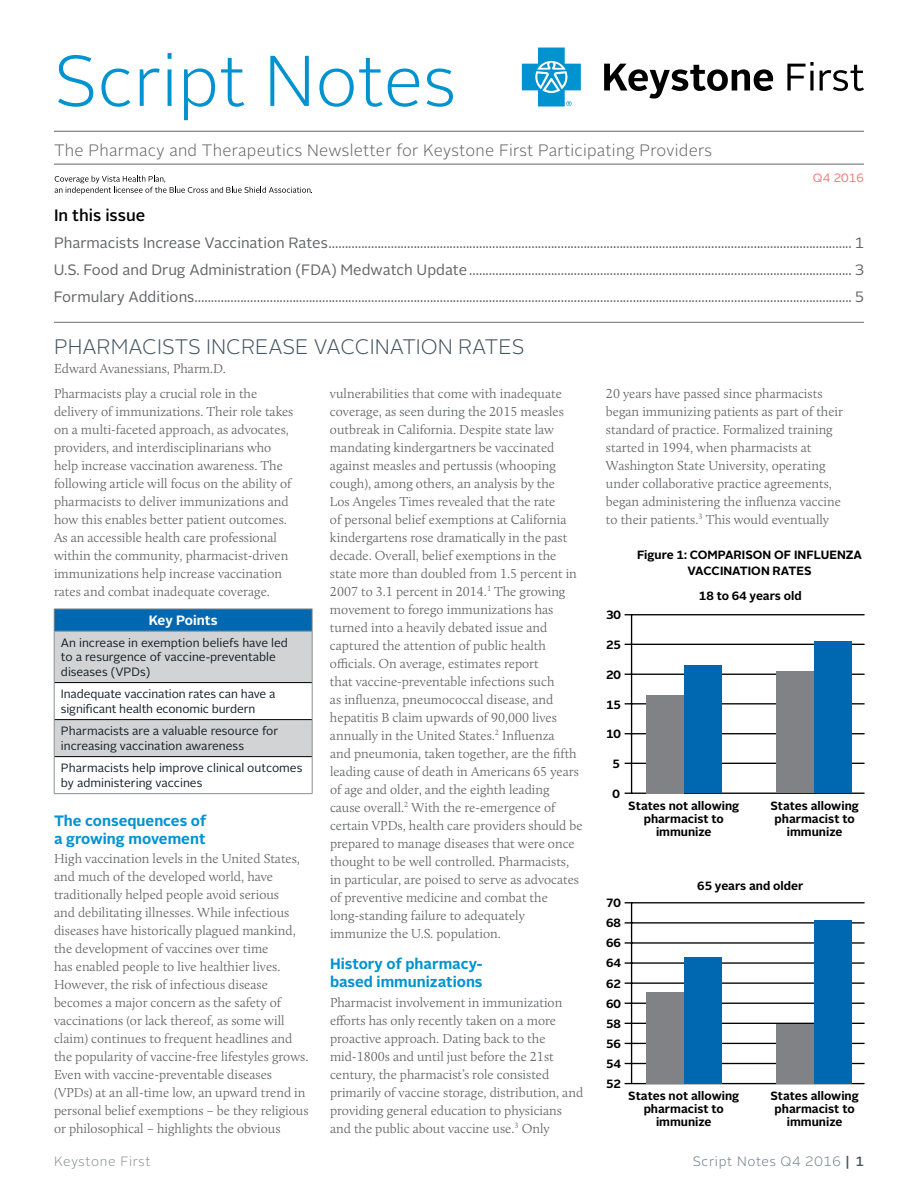
<style>
.page{position:relative;width:918px;height:1188px;background:#fff}
.page>*{position:absolute;margin:0;border:0;box-sizing:border-box;transform-origin:0 0}
.t1{font:300 71.55px "Alright Sans";color:#0093d0}
.t2{font:300 21px "Alright Sans";color:#455560}
.t3{font:300 16.5px "Alright Sans";letter-spacing:.015em;color:#636466}
.t4{font:500 16.5px "Alright Sans";color:#000}
.t5{font:15px/27px "Alright Sans";color:#636466;text-align:justify}
.t6{font:700 15px/18px "Alright Sans";color:#0093d0}
.t7{font:300 13.5px/18px "Calluna";color:#636466}
.t8{font:300 13.5px "Alright Sans";letter-spacing:.05em;color:#6c7b86}
.t9{font:300 13.5px "Alright Sans";letter-spacing:.045em;color:#8b8e90}
.t10{font:700 13.5px "Alright Sans";color:#fff}
.t11{font:12px/14.4px "Alright Sans";color:#152128}
.t12{font:700 12px/13.4px "Alright Sans";color:#000;text-align:center}
.t13{font:12px "Alright Sans";letter-spacing:.015em;color:#f3776f}
.s1{font-weight:500;color:#455560}
</style>
<div class="page">
<hr style="left:54px;top:322px;width:810px;height:1px;background:#6d6e71">
<svg style="left:54px;top:609px;width:259px;height:148px"></svg>
<hr style="left:54px;top:631px;width:258px;height:1px;background:#8b8e90">
<hr style="left:54px;top:631px;width:1px;height:52px;background:#8b8e90">
<hr style="left:312px;top:631px;width:1px;height:52px;background:#8b8e90">
<hr style="left:54px;top:683px;width:1px;height:37px;background:#8b8e90">
<hr style="left:312px;top:683px;width:1px;height:37px;background:#8b8e90">
<hr style="left:54px;top:720px;width:1px;height:37px;background:#8b8e90">
<hr style="left:312px;top:720px;width:1px;height:37px;background:#8b8e90">
<hr style="left:54px;top:757px;width:1px;height:36px;background:#8b8e90">
<hr style="left:312px;top:757px;width:1px;height:36px;background:#8b8e90">
<hr style="left:54px;top:793px;width:258px;height:1px;background:#8b8e90">
<hr style="left:54px;top:164px;width:810px;height:1px;background:#636466">
<hr style="left:54px;top:131px;width:810px;height:1px;background:#636466">
<svg style="left:604px;top:64px;width:169px;height:35px"></svg>
<svg style="left:787px;top:62px;width:27px;height:29px"></svg>
<svg style="left:820px;top:65px;width:44px;height:26px"></svg>
<svg style="left:522px;top:48px;width:59px;height:59px"></svg>
<svg style="left:55px;top:176px;width:257px;height:18px"></svg>
<hr style="left:625px;top:614px;width:240px;height:1px;background:#000">
<hr style="left:631px;top:615px;width:1px;height:178px;background:#000">
<hr style="left:625px;top:644px;width:240px;height:1px;background:#000">
<hr style="left:625px;top:674px;width:240px;height:1px;background:#000">
<hr style="left:625px;top:703px;width:240px;height:1px;background:#000">
<hr style="left:625px;top:733px;width:240px;height:1px;background:#000">
<hr style="left:625px;top:763px;width:240px;height:1px;background:#000">
<hr style="left:625px;top:793px;width:240px;height:1px;background:#000">
<div style="left:684px;top:665px;width:37px;height:128px;background:#0067b1"></div>
<div style="left:646px;top:695px;width:37px;height:98px;background:#808285"></div>
<div style="left:814px;top:641px;width:38px;height:152px;background:#0067b1"></div>
<div style="left:776px;top:671px;width:38px;height:122px;background:#808285"></div>
<hr style="left:625px;top:962px;width:240px;height:2px;background:#000">
<hr style="left:631px;top:903px;width:1px;height:181px;background:#000">
<hr style="left:625px;top:982px;width:240px;height:2px;background:#000">
<hr style="left:625px;top:1003px;width:240px;height:1px;background:#000">
<hr style="left:625px;top:902px;width:240px;height:1px;background:#000">
<hr style="left:625px;top:922px;width:240px;height:2px;background:#000">
<hr style="left:625px;top:942px;width:240px;height:2px;background:#000">
<hr style="left:625px;top:1023px;width:240px;height:1px;background:#000">
<hr style="left:625px;top:1043px;width:240px;height:1px;background:#000">
<hr style="left:625px;top:1063px;width:240px;height:1px;background:#000">
<hr style="left:625px;top:1083px;width:240px;height:1px;background:#000">
<div style="left:684px;top:957px;width:37px;height:127px;background:#0067b1"></div>
<div style="left:646px;top:992px;width:37px;height:92px;background:#808285"></div>
<div style="left:814px;top:920px;width:38px;height:164px;background:#0067b1"></div>
<div style="left:776px;top:1024px;width:38px;height:60px;background:#808285"></div>
<h1 class="t1" style="left:54px;top:33px;width:404px">Script Notes</h1>
<p class="t3" style="left:54px;top:139px;width:659px">The Pharmacy and Therapeutics Newsletter for Keystone First Participating Providers</p>
<p class="t4" style="left:54px;top:203px;width:93px">In this issue</p>
<p class="t13" style="left:813px;top:169px;width:53px">Q4 2016</p>
<p class="t5" style="left:54px;top:230px;width:812px">Pharmacists Increase Vaccination Rates................................................................................................................................................................ 1<br>U.S. Food and Drug Administration (FDA) Medwatch Update..................................................................................................................... 3<br>Formulary Additions......................................................................................................................................................................................................... 5</p>
<h2 class="t2" style="left:54px;top:332px;width:472px">PHARMACISTS INCREASE VACCINATION RATES</h2>
<p class="t7" style="left:54px;top:356px;width:205px;line-height:24.8px">Edward Avanessians, Pharm.D.<br>Pharmacists play a crucial role in the</p>
<p class="t7" style="left:54px;top:402px;width:241px">delivery of immunizations. Their role takes on a multi-faceted approach, as advocates, providers, and interdisciplinarians who help increase vaccination awareness. The following article will focus on the ability of pharmacists to deliver immunizations and how this enables better patient outcomes.<br>As an accessible health care professional within the community, pharmacist-driven immunizations help increase vaccination rates and combat inadequate coverage.</p>
<p class="t10" style="left:149px;top:611px;width:71px">Key Points</p>
<p class="t11" style="left:61px;top:636px;width:229px">An increase in exemption beliefs have led to a resurgence of vaccine-preventable diseases (VPDs)</p>
<p class="t11" style="left:61px;top:687px;width:216px">Inadequate vaccination rates can have a significant health economic burdern</p>
<p class="t11" style="left:61px;top:724px;width:219px">Pharmacists are a valuable resource for increasing vaccination awareness</p>
<p class="t11" style="left:61px;top:761px;width:243px">Pharmacists help improve clinical outcomes by administering vaccines</p>
<p class="t6" style="left:54px;top:812px;width:154px">The consequences of a growing movement</p>
<p class="t7" style="left:54px;top:850px;width:256px">High vaccination levels in the United States, and much of the developed world, have traditionally helped people avoid serious<br>and debilitating illnesses. While infectious diseases have historically plagued mankind, the development of vaccines over time<br>has enabled people to live healthier lives.<br>However, the risk of infectious disease becomes a major concern as the safety of vaccinations (or lack thereof, as some will claim) continues to frequent headlines and the popularity of vaccine-free lifestyles grows.<br>Even with vaccine-preventable diseases (VPDs) at an all-time low, an upward trend in personal belief exemptions – be they religious or philosophical – highlights the obvious</p>
<p class="t7" style="left:330px;top:384px;width:254px">vulnerabilities that come with inadequate coverage, as seen during the 2015 measles outbreak in California. Despite state law mandating kindergartners be vaccinated against measles and pertussis (whooping cough), among others, an analysis by the<br>Los Angeles Times revealed that the rate<br>of personal belief exemptions at California kindergartens rose dramatically in the past decade. Overall, belief exemptions in the state more than doubled from 1.5 percent in 2007 to 3.1 percent in 2014.<sup>1</sup> The growing movement to forego immunizations has turned into a heavily debated issue and captured the attention of public health officials. On average, estimates report<br>that vaccine-preventable infections such<br>as influenza, pneumococcal disease, and hepatitis B claim upwards of 90,000 lives annually in the United States.<sup>2</sup> Influenza<br>and pneumonia, taken together, are the fifth leading cause of death in Americans 65 years of age and older, and the eighth leading cause overall.<sup>2</sup> With the re-emergence of certain VPDs, health care providers should be prepared to manage diseases that were once thought to be well controlled. Pharmacists, in particular, are poised to serve as advocates of preventive medicine and combat the long-standing failure to adequately immunize the U.S. population.</p>
<p class="t6" style="left:330px;top:955px;width:154px">History of pharmacy&shy;based immunizations</p>
<p class="t7" style="left:330px;top:993px;width:255px">Pharmacist involvement in immunization efforts has only recently taken on a more proactive approach. Dating back to the mid-1800s and until just before the 21st century, the pharmacist’s role consisted primarily of vaccine storage, distribution, and providing general education to physicians and the public about vaccine use.<sup>3</sup> Only</p>
<p class="t7" style="left:606px;top:384px;width:239px">20 years have passed since pharmacists began immunizing patients as part of their standard of practice. Formalized training started in 1994, when pharmacists at Washington State University, operating under collaborative practice agreements, began administering the influenza vaccine to their patients.<sup>3</sup> This would eventually</p>
<p class="t12" style="left:637px;top:547px;width:227px;line-height:15.9px">Figure 1: COMPARISON OF INFLUENZA<br>VACCINATION RATES</p>
<p class="t12" style="left:606px;top:609px;width:16px">30</p>
<p class="t12" style="left:606px;top:638px;width:16px">25</p>
<p class="t12" style="left:606px;top:668px;width:16px">20</p>
<p class="t12" style="left:606px;top:698px;width:16px">15</p>
<p class="t12" style="left:606px;top:727px;width:16px">10</p>
<p class="t12" style="left:613px;top:757px;width:9px">5</p>
<p class="t12" style="left:613px;top:787px;width:9px">0</p>
<p class="t12" style="left:699px;top:589px;width:104px">18 to 64 years old</p>
<p class="t12" style="left:628px;top:799px;width:113px">States not allowing pharmacist to immunize</p>
<p class="t12" style="left:770px;top:799px;width:90px">States allowing pharmacist to immunize</p>
<p class="t12" style="left:606px;top:896px;width:16px">70</p>
<p class="t12" style="left:606px;top:916px;width:16px">68</p>
<p class="t12" style="left:606px;top:936px;width:16px">66</p>
<p class="t12" style="left:606px;top:957px;width:16px">64</p>
<p class="t12" style="left:606px;top:977px;width:16px">62</p>
<p class="t12" style="left:606px;top:997px;width:16px">60</p>
<p class="t12" style="left:606px;top:1017px;width:16px">58</p>
<p class="t12" style="left:606px;top:1037px;width:16px">56</p>
<p class="t12" style="left:606px;top:1057px;width:16px">54</p>
<p class="t12" style="left:606px;top:1077px;width:16px">52</p>
<p class="t12" style="left:697px;top:879px;width:108px">65 years and older</p>
<p class="t12" style="left:628px;top:1089px;width:113px">States not allowing pharmacist to immunize</p>
<p class="t12" style="left:770px;top:1089px;width:90px">States allowing pharmacist to immunize</p>
<p class="t9" style="left:54px;top:1152px;width:98px">Keystone First</p>
<p class="t8" style="left:693px;top:1152px;width:173px">Script Notes Q4 2016 <span class="s1">| 1</span></p>
</div>
